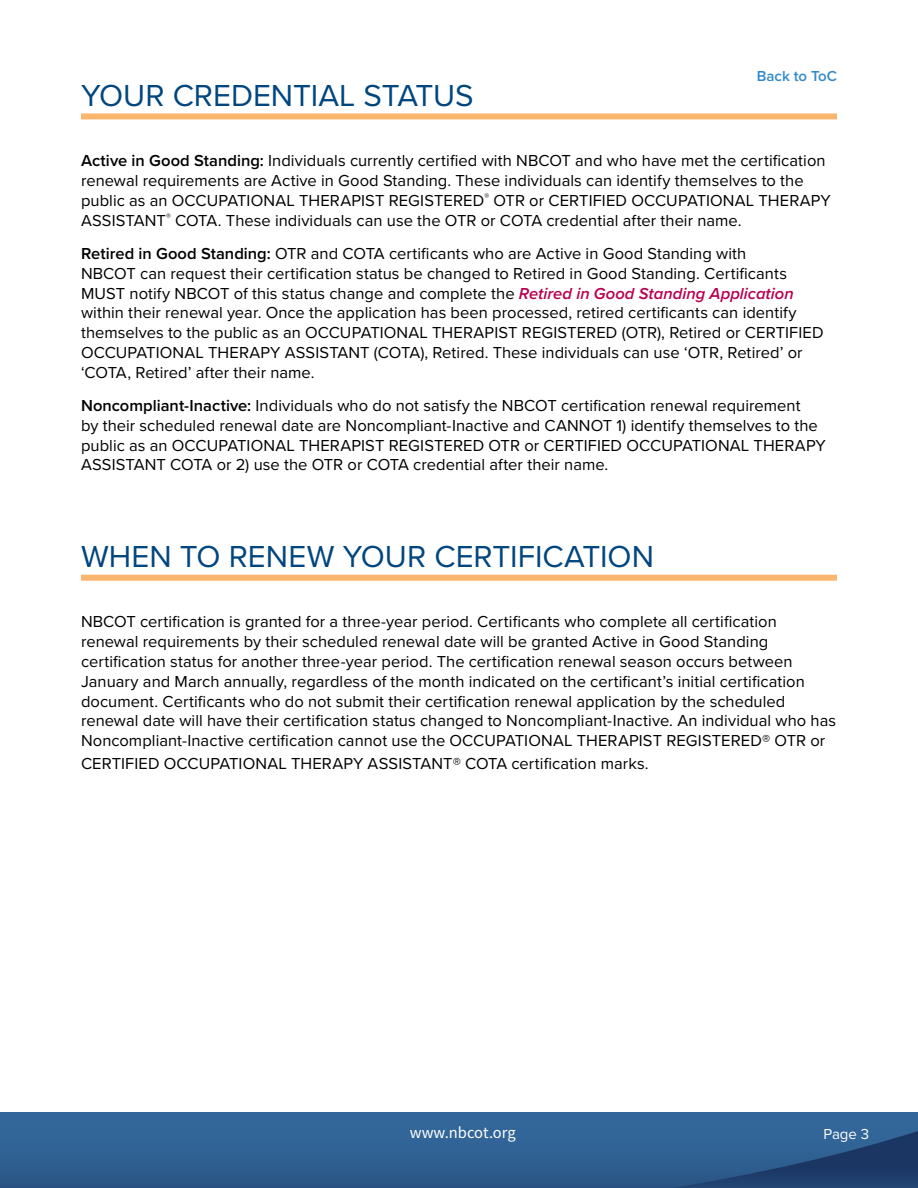
<style>
.page{position:relative;width:918px;height:1188px;background:#fff}
.page>*{position:absolute;margin:0;border:0;box-sizing:border-box;transform-origin:0 0}
.t1{font:31.5px "Proxima Nova";color:#00467f}
.t2{font:16.5px/19.8px "Proxima Nova";letter-spacing:.005em;color:#000}
.t3{font:16.5px "Source Sans Pro";color:#fff}
.t4{font:600 15px "Proxima Nova";color:#328aca}
.t5{font:15px "Proxima Nova";color:#fff}
.s1{font-weight:600}
.s2{font-weight:600;font-style:italic;color:#b70050}
</style>
<div class="page">
<div style="left:0;top:1113px;width:918px;height:75px;background:#369"></div>
<svg style="left:1px;top:1131px;width:917px;height:57px"></svg>
<svg style="left:0;top:1163px;width:1px;height:25px"></svg>
<div style="left:81px;top:113px;width:756px;height:6px;background:#fbb66e"></div>
<div style="left:81px;top:575px;width:756px;height:6px;background:#fbb66e"></div>
<h1 class="t1" style="left:81px;top:77px;width:394px">YOUR CREDENTIAL STATUS</h1>
<p class="t4" style="left:757px;top:67px;width:82px">Back to ToC</p>
<p class="t2" style="left:81px;top:151px;width:751px"><span class="s1">Active in Good Standing:</span> Individuals currently certified with NBCOT and who have met the certification renewal requirements are Active in Good Standing. These individuals can identify themselves to the public as an OCCUPATIONAL THERAPIST REGISTERED<sup>®</sup> OTR or CERTIFIED OCCUPATIONAL THERAPY ASSISTANT<sup>®</sup> COTA. These individuals can use the OTR or COTA credential after their name.</p>
<p class="t2" style="left:81px;top:244px;width:744px"><span class="s1">Retired in Good Standing:</span> OTR and COTA certificants who are Active in Good Standing with<br>NBCOT can request their certification status be changed to Retired in Good Standing. Certificants MUST notify NBCOT of this status change and complete the <span class="s2">Retired in Good Standing Application </span>within their renewal year. Once the application has been processed, retired certificants can identify themselves to the public as an OCCUPATIONAL THERAPIST REGISTERED (OTR), Retired or CERTIFIED OCCUPATIONAL THERAPY ASSISTANT (COTA), Retired. These individuals can use ‘OTR, Retired’ or ‘COTA, Retired’ after their name.</p>
<p class="t2" style="left:81px;top:396px;width:746px"><span class="s1">Noncompliant-Inactive:</span> Individuals who do not satisfy the NBCOT certification renewal requirement<br>by their scheduled renewal date are Noncompliant-Inactive and CANNOT 1) identify themselves to the public as an OCCUPATIONAL THERAPIST REGISTERED OTR or CERTIFIED OCCUPATIONAL THERAPY ASSISTANT COTA or 2) use the OTR or COTA credential after their name.</p>
<h1 class="t1" style="left:81px;top:538px;width:575px">WHEN TO RENEW YOUR CERTIFICATION</h1>
<p class="t2" style="left:81px;top:612px;width:757px">NBCOT certification is granted for a three-year period. Certificants who complete all certification renewal requirements by their scheduled renewal date will be granted Active in Good Standing certification status for another three-year period. The certification renewal season occurs between January and March annually, regardless of the month indicated on the certificant’s initial certification document. Certificants who do not submit their certification renewal application by the scheduled renewal date will have their certification status changed to Noncompliant-Inactive. An individual who has Noncompliant-Inactive certification cannot use the OCCUPATIONAL THERAPIST REGISTERED® OTR or</p>
<p class="t2" style="left:81px;top:754px;width:569px">CERTIFIED OCCUPATIONAL THERAPY ASSISTANT® COTA certification marks.</p>
<p class="t3" style="left:410px;top:1122px;width:107px">www.nbcot.org</p>
<p class="t5" style="left:824px;top:1125px;width:47px">Page 3</p>
</div>
